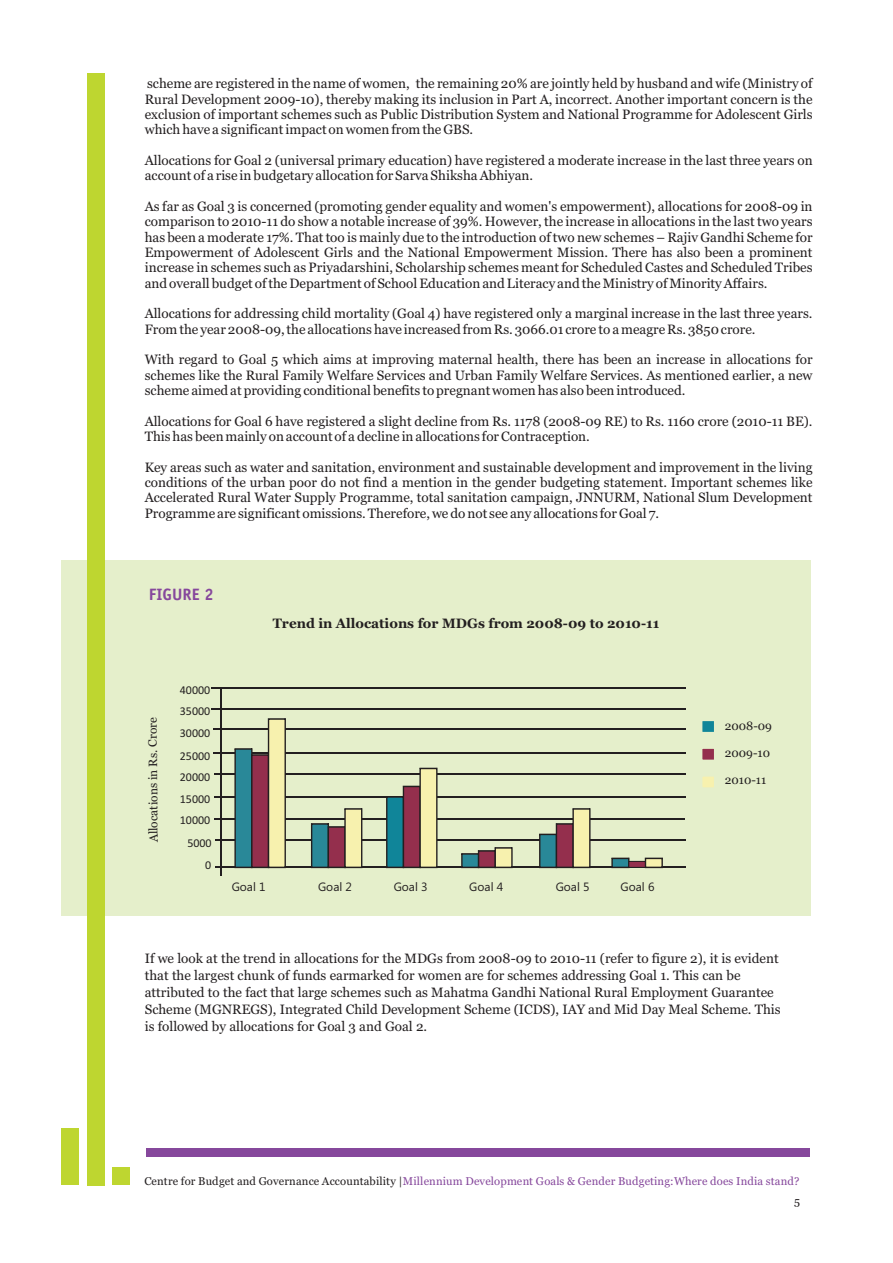
<style>
.page{position:relative;width:893px;height:1263px;background:#fff}
.page>*{position:absolute;margin:0;border:0;box-sizing:border-box;transform-origin:0 0}
.t1{font:700 16.5px "Officina Sans";color:#86489c}
.t2{font:13.5px/15.3px "Georgia";color:#231f20;text-align:justify}
.t3{font:700 13.5px "Georgia";color:#231f20}
.t4{font:12px "Georgia";color:#231f20}
.t5{font:12px/22.5px "Calibri";color:#231f20}
.t6{font:12px "Ebrima";color:#231f20}
.t7{font:11.25px "Georgia";color:#86489c}
.t8{font:11.25px "Georgia";color:#231f20}
.s1{color:#231f20}
</style>
<div class="page">
<div style="left:62px;top:560px;width:749px;height:355px;background:#e5efcb"></div>
<div style="left:147px;top:1148px;width:663px;height:9px;background:#86489c"></div>
<div style="left:112px;top:1167px;width:17px;height:18px;background:#bed630"></div>
<div style="left:87px;top:73px;width:18px;height:1112px;background:#bed630"></div>
<div style="left:61px;top:1129px;width:18px;height:56px;background:#bed630"></div>
<hr style="left:221px;top:687px;width:1px;height:189px;background:#231f20">
<hr style="left:216px;top:867px;width:470px;height:1px;background:#231f20">
<hr style="left:216px;top:840px;width:470px;height:1px;background:#231f20">
<hr style="left:214px;top:796px;width:472px;height:2px;background:#231f20">
<hr style="left:214px;top:774px;width:472px;height:1px;background:#231f20">
<hr style="left:213px;top:729px;width:473px;height:1px;background:#231f20">
<hr style="left:211px;top:708px;width:475px;height:1px;background:#231f20">
<hr style="left:211px;top:687px;width:475px;height:1px;background:#231f20">
<hr style="left:213px;top:753px;width:473px;height:1px;background:#231f20">
<hr style="left:214px;top:819px;width:470px;height:1px;background:#231f20">
<svg style="left:461px;top:847px;width:52px;height:20px"></svg>
<svg style="left:611px;top:858px;width:18px;height:9px"></svg>
<div style="left:629px;top:861px;width:16px;height:6px;background:#942f4d"></div>
<div style="left:629px;top:861px;width:17px;height:6px;border:1px solid #231f20"></div>
<svg style="left:645px;top:858px;width:18px;height:9px"></svg>
<svg style="left:234px;top:718px;width:52px;height:149px;background:#959486"></svg>
<svg style="left:311px;top:808px;width:51px;height:59px"></svg>
<svg style="left:386px;top:768px;width:51px;height:99px;background:#939285"></svg>
<svg style="left:539px;top:808px;width:51px;height:59px"></svg>
<svg style="left:702px;top:721px;width:12px;height:11px"></svg>
<svg style="left:702px;top:748px;width:12px;height:12px"></svg>
<svg style="left:702px;top:776px;width:12px;height:12px"></svg>
<p class="t2" style="left:145px;top:77px;width:669px">scheme are registered in the name of women, the remaining 20% are jointly held by husband and wife (Ministry of Rural Development 2009-10), thereby making its inclusion in Part A, incorrect. Another important concern is the exclusion of important schemes such as Public Distribution System and National Programme for Adolescent Girls which have a significant impact on women from the GBS.</p>
<p class="t2" style="left:145px;top:154px;width:669px">Allocations for Goal 2 (universal primary education) have registered a moderate increase in the last three years on account of a rise in budgetary allocation for Sarva Shiksha Abhiyan.</p>
<p class="t2" style="left:145px;top:200px;width:669px">As far as Goal 3 is concerned (promoting gender equality and women's empowerment), allocations for 2008-09 in comparison to 2010-11 do show a notable increase of 39%. However, the increase in allocations in the last two years has been a moderate 17%. That too is mainly due to the introduction of two new schemes – Rajiv Gandhi Scheme for Empowerment of Adolescent Girls and the National Empowerment Mission. There has also been a prominent increase in schemes such as Priyadarshini, Scholarship schemes meant for Scheduled Castes and Scheduled Tribes and overall budget of the Department of School Education and Literacy and the Ministry of Minority Affairs.</p>
<p class="t2" style="left:145px;top:307px;width:669px">Allocations for addressing child mortality (Goal 4) have registered only a marginal increase in the last three years.<br>From the year 2008-09, the allocations have increased from Rs. 3066.01 crore to a meagre Rs. 3850 crore.</p>
<p class="t2" style="left:145px;top:353px;width:669px">With regard to Goal 5 which aims at improving maternal health, there has been an increase in allocations for schemes like the Rural Family Welfare Services and Urban Family Welfare Services. As mentioned earlier, a new scheme aimed at providing conditional benefits to pregnant women has also been introduced.</p>
<p class="t2" style="left:145px;top:414px;width:669px">Allocations for Goal 6 have registered a slight decline from Rs. 1178 (2008-09 RE) to Rs. 1160 crore (2010-11 BE).<br>This has been mainly on account of a decline in allocations for Contraception.</p>
<p class="t2" style="left:145px;top:460px;width:669px">Key areas such as water and sanitation, environment and sustainable development and improvement in the living conditions of the urban poor do not find a mention in the gender budgeting statement. Important schemes like Accelerated Rural Water Supply Programme, total sanitation campaign, JNNURM, National Slum Development Programme are significant omissions. Therefore, we do not see any allocations for Goal 7.</p>
<p class="t1" style="left:149px;top:584px;width:66px">FIGURE 2</p>
<p class="t3" style="left:273px;top:618px;width:388px">Trend in Allocations for MDGs from 2008-09 to 2010-11</p>
<p class="t5" style="left:180px;top:680px;width:32px;line-height:21px">40000<br>35000</p>
<p class="t5" style="left:180px;top:723px;width:32px">30000<br>25000</p>
<p class="t5" style="left:180px;top:766px;width:32px">20000<br>15000</p>
<p class="t5" style="left:180px;top:810px;width:33px;text-align:right">10000<br>5000<br>0</p>
<p class="t4" style="left:148px;top:842px;width:127px;rotate:-90deg">Allo a o s ni Rs Crore</p>
<p class="t4" style="left:725px;top:721px;width:49px">2008-09</p>
<p class="t4" style="left:725px;top:748px;width:47px">2009-10</p>
<p class="t4" style="left:725px;top:775px;width:43px">2010-11</p>
<p class="t4" style="left:148px;top:753px;width:5px;rotate:-90deg">.</p>
<p class="t4" style="left:148px;top:821px;width:34px;rotate:-90deg">ctin</p>
<p class="t6" style="left:232px;top:882px;width:36px">Goal 1</p>
<p class="t6" style="left:318px;top:882px;width:36px">Goal 2</p>
<p class="t6" style="left:394px;top:882px;width:36px">Goal 3</p>
<p class="t6" style="left:469px;top:882px;width:36px">Goal 4</p>
<p class="t6" style="left:556px;top:882px;width:36px">Goal 5</p>
<p class="t6" style="left:620px;top:882px;width:36px">Goal 6</p>
<p class="t2" style="left:145px;top:951px;width:637px;line-height:16.8px;text-align:left">If we look at the trend in allocations for the MDGs from 2008-09 to 2010-11 (refer to figure 2), it is evident that the largest chunk of funds earmarked for women are for schemes addressing Goal 1. This can be attributed to the fact that large schemes such as Mahatma Gandhi National Rural Employment Guarantee Scheme (MGNREGS), Integrated Child Development Scheme (ICDS), IAY and Mid Day Meal Scheme. This is followed by allocations for Goal 3 and Goal 2.</p>
<p class="t7" style="left:144px;top:1176px;width:657px"><span class="s1">Centre for Budget and Governance Accountability |</span>Millennium Development Goals &amp; Gender Budgeting:Where does India stand?</p>
<p class="t8" style="left:794px;top:1197px;width:7px">5</p>
</div>
